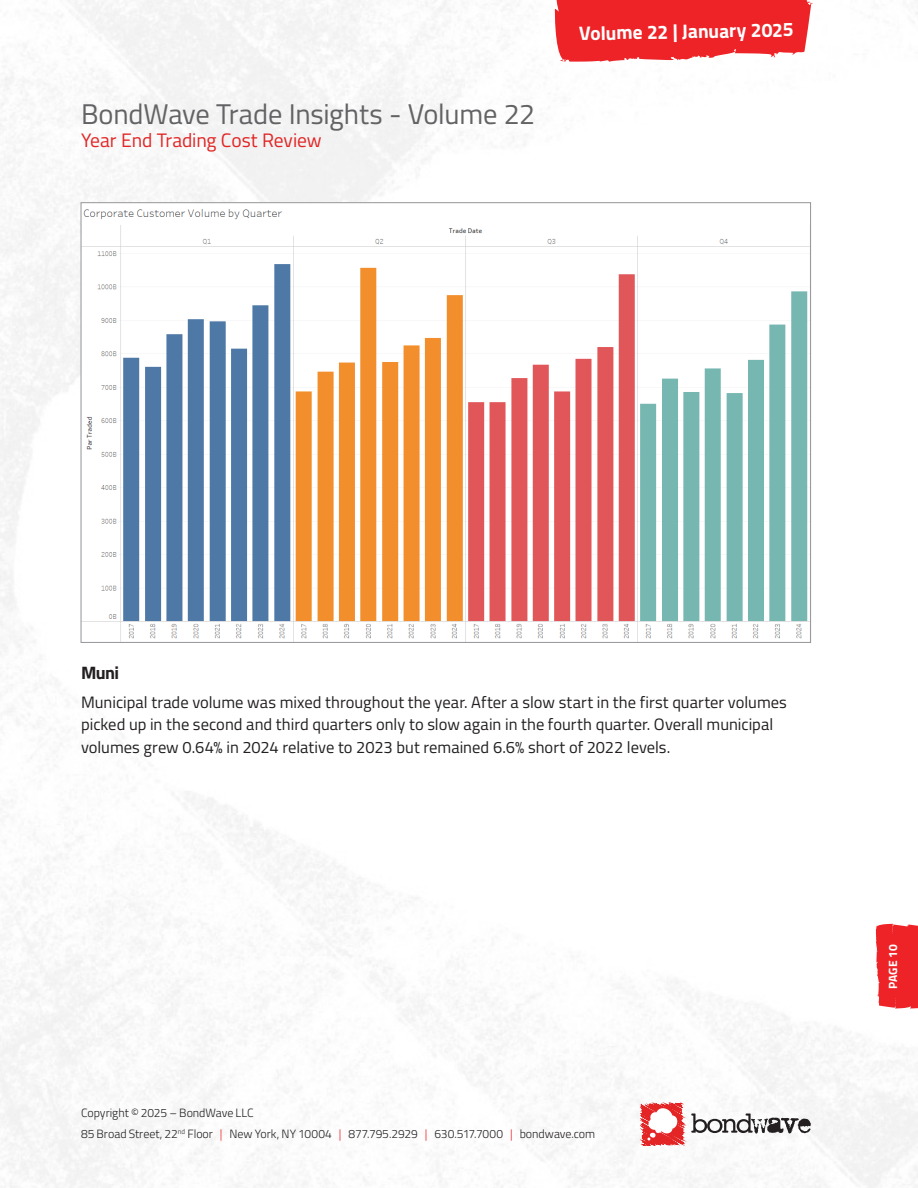
<style>
.page{position:relative;width:918px;height:1188px;background:#fff}
.page>*{position:absolute;margin:0;border:0;box-sizing:border-box;transform-origin:0 0}
.Subsequent_Page_Title{font:28.5px "Titillium Web";letter-spacing:-.01em;color:#636366}
.Subsequent_Page_Subtitle{font:19.5px "Titillium Web";letter-spacing:-.005em;color:#e22525}
.t1{font:700 19.5px "Titillium Web";color:#fff}
.BODY_COPY_TITLES_SUBHEADER{font:700 18px "Titillium Web";color:#231f20}
.BODY_COPY{font:16.5px/22.5px "Titillium Web";color:#231f20}
.t2{font:900 16.5px "Titillium Web";color:#fff}
.SIDE_BAR_BODY{font:300 12px "Titillium Web";letter-spacing:-.005em;color:#231f20}
.t3{font:700 12px "Titillium Web";letter-spacing:.005em;color:#fff}
.s1{font-size:18px}
.s2{color:#ee2327}
</style>
<div class="page">
<img style="left:0;top:0;width:918px;height:1188px">
<svg style="left:876px;top:924px;width:42px;height:85px;background:#ef3034"></svg>
<svg style="left:555px;top:0;width:258px;height:62px;background:#ef383c"></svg>
<svg style="left:641px;top:1103px;width:44px;height:43px"></svg>
<svg style="left:691px;top:1114px;width:120px;height:20px"></svg>
<img style="left:83px;top:204px;width:726px;height:437px">
<p class="Subsequent_Page_Title" style="left:81px;top:93px;width:456px">BondWave Trade Insights - Volume 22</p>
<p class="Subsequent_Page_Subtitle" style="left:81px;top:126px;width:242px">Year End Trading Cost Review</p>
<p class="t1" style="left:579px;top:18px;width:216px;rotate:-1deg">Volume 22 | January 2025</p>
<p class="t2" style="left:591px;top:20px;width:193px;rotate:-1deg"><span class="s1">VOLUME 4 |</span> June 7, 2017</p>
<p class="BODY_COPY_TITLES_SUBHEADER" style="left:81px;top:659px;width:40px">Muni</p>
<p class="BODY_COPY" style="left:81px;top:690px;width:707px">Municipal trade volume was mixed throughout the year. After a slow start in the first quarter volumes picked up in the second and third quarters only to slow again in the fourth quarter. Overall municipal volumes grew 0.64% in 2024 relative to 2023 but remained 6.6% short of 2022 levels.</p>
<p class="SIDE_BAR_BODY" style="left:81px;top:1104px;width:174px">Copyright © 2025 – BondWave LLC</p>
<p class="SIDE_BAR_BODY" style="left:81px;top:1125px;width:516px">85 Broad Street, 22<sup>nd</sup> Floor <span class="s2">|</span> New York, NY 10004 <span class="s2">|</span> 877.795.2929 <span class="s2">|</span> 630.517.7000 <span class="s2">|</span> bondwave.com</p>
<p class="t3" style="left:884px;top:989px;width:46px;rotate:-90deg">PAGE 10</p>
</div>
